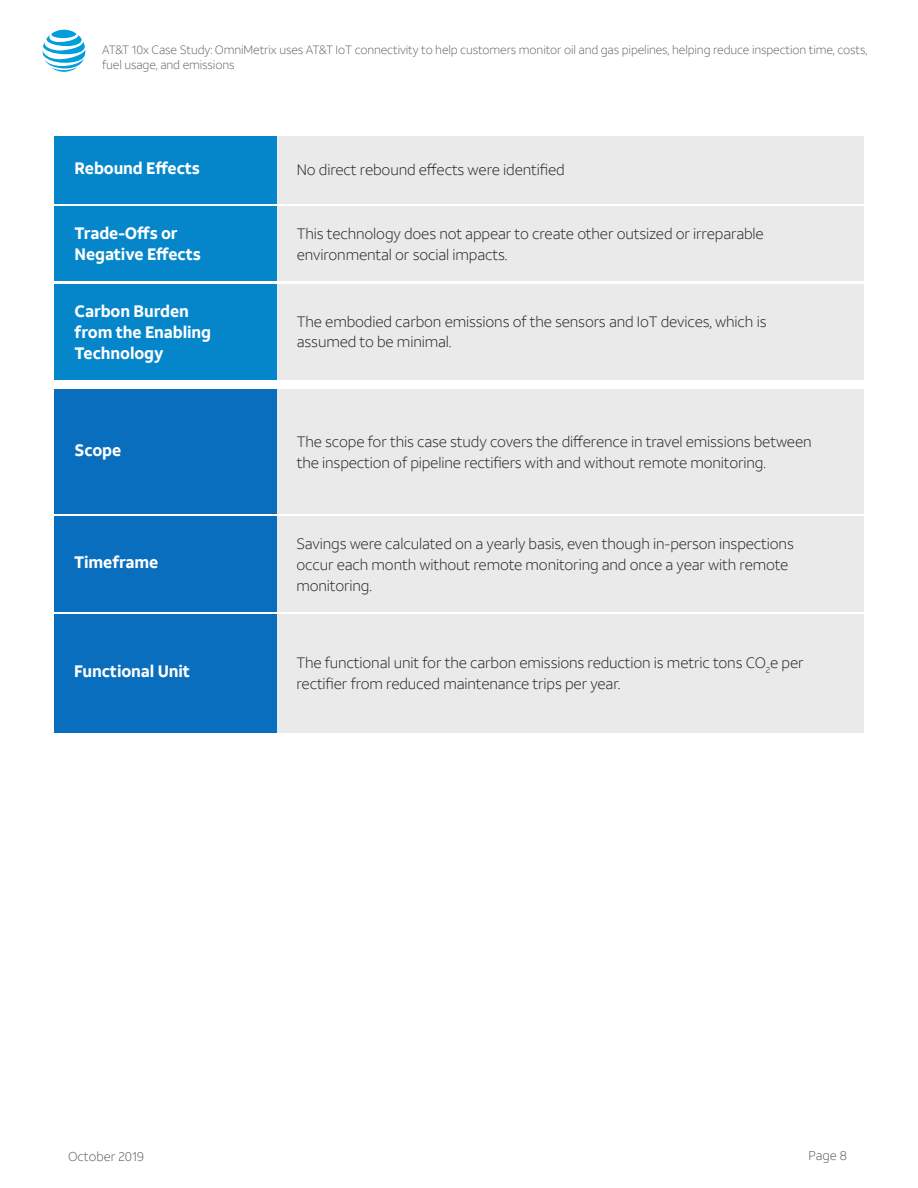
<style>
.page{position:relative;width:918px;height:1188px;background:#fff}
.page>*{position:absolute;margin:0;border:0;box-sizing:border-box;transform-origin:0 0}
.Subhead{font:700 16.5px/21px "ATT Aleck Sans";letter-spacing:-.01em;color:#fff}
.Body_Copy{font:300 15px/21px "ATT Aleck Sans";letter-spacing:-.01em;color:#231f20}
.t1{font:300 12.75px "ATT Aleck Sans";color:#5a5a5a}
.t2{font:300 12px/14.4px "ATT Aleck Sans";letter-spacing:-.01em;color:#636366}
</style>
<div class="page">
<svg style="left:43px;top:30px;width:42px;height:42px"></svg>
<div style="left:277px;top:136px;width:587px;height:67px;background:#eaeaea"></div>
<div style="left:54px;top:136px;width:223px;height:67px;background:#0586cb"></div>
<div style="left:277px;top:206px;width:587px;height:75px;background:#eaeaea"></div>
<div style="left:54px;top:206px;width:223px;height:75px;background:#0586cb"></div>
<div style="left:277px;top:284px;width:587px;height:95px;background:#eaeaea"></div>
<div style="left:54px;top:284px;width:223px;height:95px;background:#0586cb"></div>
<div style="left:277px;top:390px;width:587px;height:124px;background:#eaeaea"></div>
<div style="left:54px;top:390px;width:223px;height:124px;background:#0a6ebe"></div>
<div style="left:276px;top:517px;width:588px;height:95px;background:#eaeaea"></div>
<div style="left:276px;top:614px;width:588px;height:118px;background:#eaeaea"></div>
<div style="left:54px;top:517px;width:222px;height:95px;background:#0a6ebe"></div>
<div style="left:54px;top:614px;width:222px;height:118px;background:#0a6ebe"></div>
<p class="t2" style="left:102px;top:43px;width:767px">AT&amp;T 10x Case Study: OmniMetrix uses AT&amp;T IoT connectivity to help customers monitor oil and gas pipelines, helping reduce inspection time, costs, fuel usage, and emissions</p>
<p class="Subhead" style="left:75px;top:157px;width:127px">Rebound Effects</p>
<p class="Body_Copy" style="left:297px;top:159px;width:269px">No direct rebound effects were identified</p>
<p class="Subhead" style="left:75px;top:223px;width:128px">Trade-Offs or<br>Negative Effects</p>
<p class="Subhead" style="left:75px;top:301px;width:138px">Carbon Burden from the Enabling<br>Technology</p>
<p class="Subhead" style="left:75px;top:439px;width:48px">Scope</p>
<p class="Subhead" style="left:74px;top:552px;width:86px">Timeframe</p>
<p class="Subhead" style="left:74px;top:661px;width:117px">Functional Unit</p>
<p class="Body_Copy" style="left:297px;top:223px;width:469px">This technology does not appear to create other outsized or irreparable environmental or social impacts.</p>
<p class="Body_Copy" style="left:297px;top:312px;width:471px;line-height:19.5px">The embodied carbon emissions of the sensors and IoT devices, which is assumed to be minimal.</p>
<p class="Body_Copy" style="left:297px;top:431px;width:516px">The scope for this case study covers the difference in travel emissions between the inspection of pipeline rectifiers with and without remote monitoring.</p>
<p class="Body_Copy" style="left:296px;top:533px;width:499px">Savings were calculated on a yearly basis, even though in-person inspections occur each month without remote monitoring and once a year with remote monitoring.</p>
<p class="Body_Copy" style="left:296px;top:652px;width:509px">The functional unit for the carbon emissions reduction is metric tons CO<sub>2</sub>e per rectifier from reduced maintenance trips per year.</p>
<p class="t1" style="left:68px;top:1148px;width:78px">October 2019</p>
<p class="t1" style="left:808px;top:1148px;width:40px">Page 8</p>
</div>
